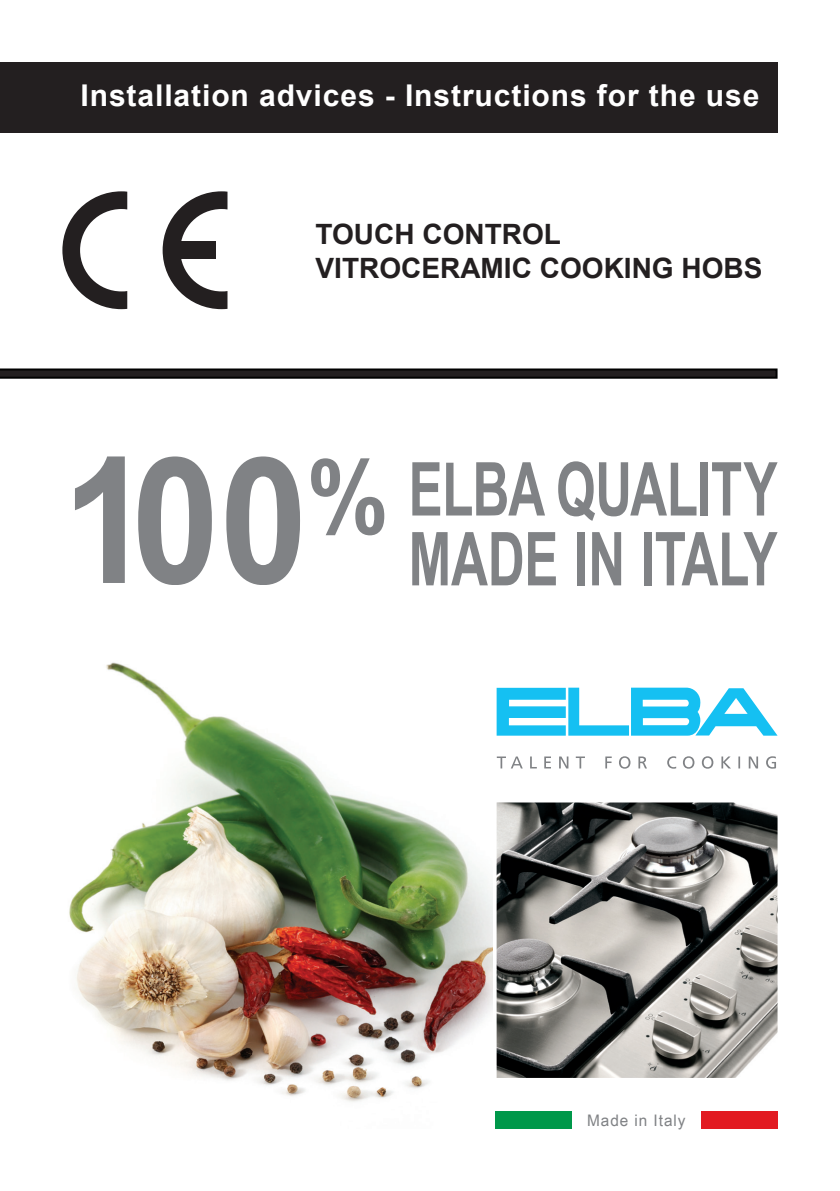
<style>
.page{position:relative;width:840px;height:1191px;background:#fff}
.page>*{position:absolute;margin:0;border:0;box-sizing:border-box;transform-origin:0 0}
.t1{font:700 74.4px/69.8px "Arial";letter-spacing:-.01em;color:#808285;text-align:right;scale:.69 1}
.t2{font:700 30px "Arial";letter-spacing:.03em;color:#fff}
.t3{font:700 28px/33.6px "Arial";color:#231f20}
.t4{font:15.8px "Arial Narrow";letter-spacing:.05em;color:#808285;scale:1.18 1}
.s1{font-size:176px}
.s2{font-size:101.8px}
</style>
<div class="page">
<div style="left:0;top:62px;width:777px;height:71px;background:#231f20"></div>
<div style="left:495px;top:1111px;width:76px;height:17px;background:#00984a"></div>
<div style="left:700px;top:1111px;width:77px;height:17px;background:#e21a21"></div>
<img style="left:69px;top:662px;width:423px;height:440px">
<svg style="left:0;top:368px;width:777px;height:11px;background:#252324"></svg>
<svg style="left:496px;top:687px;width:281px;height:48px"></svg>
<svg style="left:496px;top:756px;width:279px;height:12px"></svg>
<img style="left:496px;top:802px;width:281px;height:276px">
<svg style="left:162px;top:192px;width:65px;height:117px"></svg>
<svg style="left:62px;top:192px;width:65px;height:117px"></svg>
<p class="t2" style="left:80px;top:75px;width:680px">Installation advices - Instructions for the use</p>
<p class="t3" style="left:315px;top:218px;width:448px">TOUCH CONTROL<br>VITROCERAMIC COOKING HOBS</p>
<h1 class="t1" style="left:62px;top:455px;width:1037px"><span class="s1">100</span><span class="s2">%</span> ELBA QUALITY<br>MADE IN ITALY</h1>
<p class="t4" style="left:586px;top:1108px;width:85px">Made in Italy</p>
</div>
